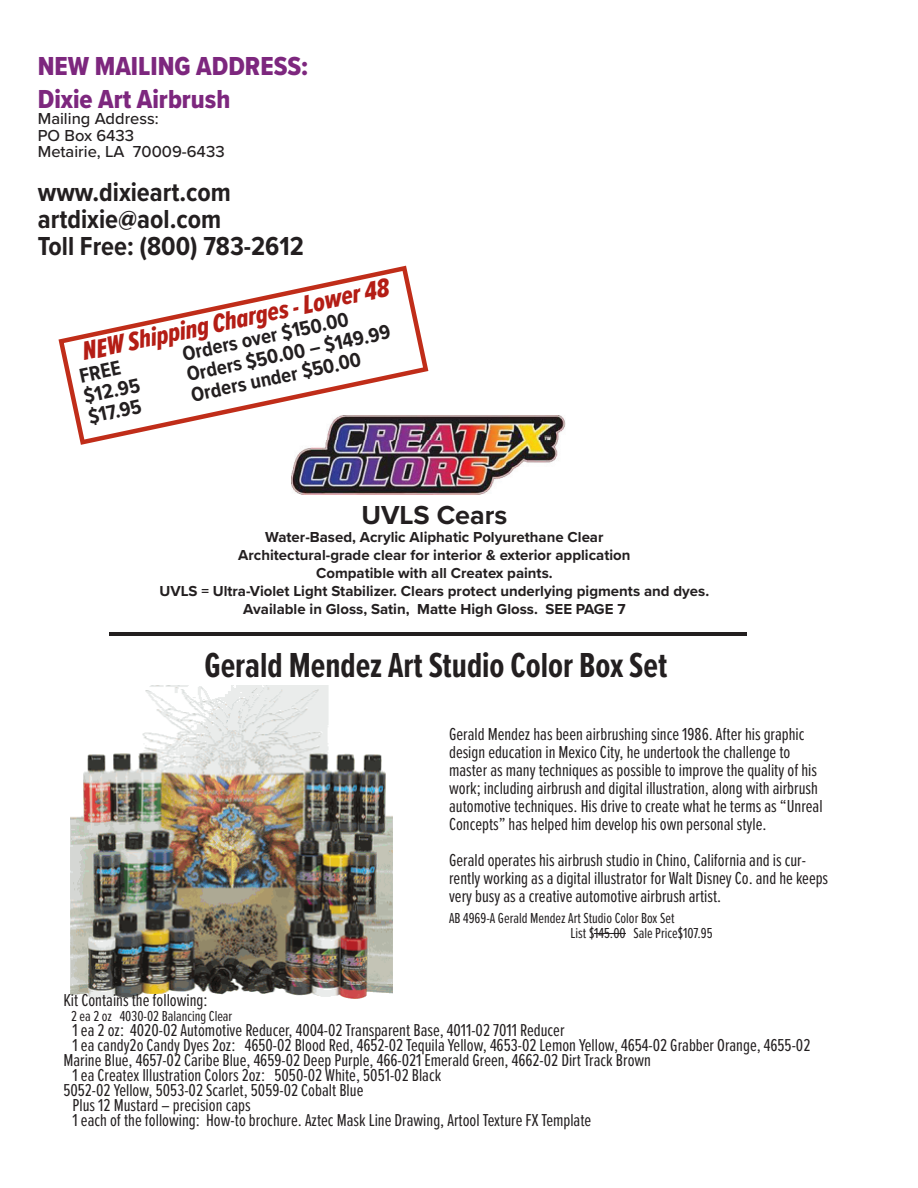
<style>
.page{position:relative;width:918px;height:1188px;background:#fff}
.page>*{position:absolute;margin:0;border:0;box-sizing:border-box;transform-origin:0 0}
.t1{font:700 36px "Proxima Nova Ex Cn";color:#231f20}
.t2{font:700 27px/27px "Proxima Nova Cond";color:#231f20}
.t3{font:27px/32.4px "Proxima Nova Cond Extrabld";color:#7d277e}
.t4{font:27px "Proxima Nova Ex Cn Extrabld It";color:#b41d15}
.t5{font:700 27px "Proxima Nova";color:#231f20}
.t6{font:700 21px "Proxima Nova Cond";color:#231f20}
.t7{font:18px/18px "Proxima Nova Ex Cn";color:#231f20}
.t8{font:17.85px "Proxima Nova Ex Cn";color:#231f20}
.t9{font:500 16.5px/16.5px "Proxima Nova";color:#231f20}
.t10{font:700 15px/18px "Proxima Nova";color:#231f20;text-align:center}
.t11{font:15px/15px "Proxima Nova Ex Cn";color:#231f20}
</style>
<div class="page">
<svg style="left:153px;top:635px;width:563px;height:1px"></svg>
<img style="left:70px;top:685px;width:323px;height:314px">
<hr style="left:594px;top:933px;width:32px;height:1px;background:#231f20">
<img style="left:291px;top:415px;width:275px;height:80px">
<img style="left:428px;top:436px;width:138px;height:3px">
<svg style="left:59px;top:266px;width:369px;height:179px"></svg>
<hr style="left:110px;top:632px;width:637px;height:3px;background:#231f20">
<h2 class="t3" style="left:38px;top:52px;width:272px">NEW MAILING ADDRESS:<br>Dixie Art Airbrush</h2>
<p class="t9" style="left:38px;top:111px;width:188px">Mailing Address:<br>PO Box 6433<br>Metairie, LA 70009-6433</p>
<h2 class="t2" style="left:38px;top:180px;width:268px">www.dixieart.com artdixie@aol.com<br>Toll Free: (800) 783-2612</h2>
<h2 class="t4" style="left:80px;top:341px;width:314px;rotate:-12deg">NEW Shipping Charges - Lower 48</h2>
<p class="t6" style="left:78px;top:367px;width:43px;rotate:-12deg">FREE</p>
<p class="t6" style="left:181px;top:345px;width:171px;rotate:-12deg">Orders over $150.00</p>
<p class="t6" style="left:185px;top:365px;width:209px;rotate:-12deg">Orders $50.00 – $149.99</p>
<p class="t6" style="left:190px;top:386px;width:175px;rotate:-12deg">Orders under $50.00</p>
<p class="t6" style="left:82px;top:387px;width:58px;rotate:-12deg">$12.95</p>
<p class="t6" style="left:87px;top:408px;width:55px;rotate:-12deg">$17.95</p>
<h2 class="t5" style="left:361px;top:504px;width:148px">UVLS Cears</h2>
<p class="t10" style="left:160px;top:529px;width:551px">Water-Based, Acrylic Aliphatic Polyurethane Clear<br>Architectural-grade clear for interior &amp; exterior application<br>Compatible with all Createx paints.<br>UVLS = Ultra-Violet Light Stabilizer. Clears protect underlying pigments and dyes.<br>Available in Gloss, Satin, Matte High Gloss. SEE PAGE 7</p>
<h1 class="t1" style="left:204px;top:649px;width:465px">Gerald Mendez Art Studio Color Box Set</h1>
<p class="t7" style="left:449px;top:726px;width:375px">Gerald Mendez has been airbrushing since 1986. After his graphic design education in Mexico City, he undertook the challenge to master as many techniques as possible to improve the quality of his work; including airbrush and digital illustration, along with airbrush automotive techniques. His drive to create what he terms as “Unreal Concepts” has helped him develop his own personal style.</p>
<p class="t7" style="left:449px;top:852px;width:381px">Gerald operates his airbrush studio in Chino, California and is cur&shy;rently working as a digital illustrator for Walt Disney Co. and he keeps very busy as a creative automotive airbrush artist.</p>
<p class="t11" style="left:571px;top:912px;width:144px;text-indent:-122px">AB 4969-A Gerald Mendez Art Studio Color Box Set<br>List $145.00 Sale Price$107.95</p>
<p class="t8" style="left:63px;top:992px;width:146px">Kit Contains the following:</p>
<p class="t11" style="left:71px;top:1009px;width:163px">2 ea 2 oz 4030-02 Balancing Clear</p>
<p class="t8" style="left:73px;top:1022px;width:493px">1 ea 2 oz: 4020-02 Automotive Reducer, 4004-02 Transparent Base, 4011-02 7011 Reducer</p>
<p class="t8" style="left:73px;top:1037px;width:739px">1 ea candy2o Candy Dyes 2oz: 4650-02 Blood Red, 4652-02 Tequila Yellow, 4653-02 Lemon Yellow, 4654-02 Grabber Orange, 4655-02</p>
<p class="t8" style="left:63px;top:1052px;width:589px">Marine Blue, 4657-02 Caribe Blue, 4659-02 Deep Purple, 466-021 Emerald Green, 4662-02 Dirt Track Brown</p>
<p class="t8" style="left:73px;top:1067px;width:370px">1 ea Createx Illustration Colors 2oz: 5050-02 White, 5051-02 Black</p>
<p class="t8" style="left:63px;top:1082px;width:302px">5052-02 Yellow, 5053-02 Scarlet, 5059-02 Cobalt Blue</p>
<p class="t8" style="left:73px;top:1097px;width:179px">Plus 12 Mustard – precision caps</p>
<p class="t8" style="left:73px;top:1112px;width:520px">1 each of the following: How-to brochure. Aztec Mask Line Drawing, Artool Texture FX Template</p>
</div>
